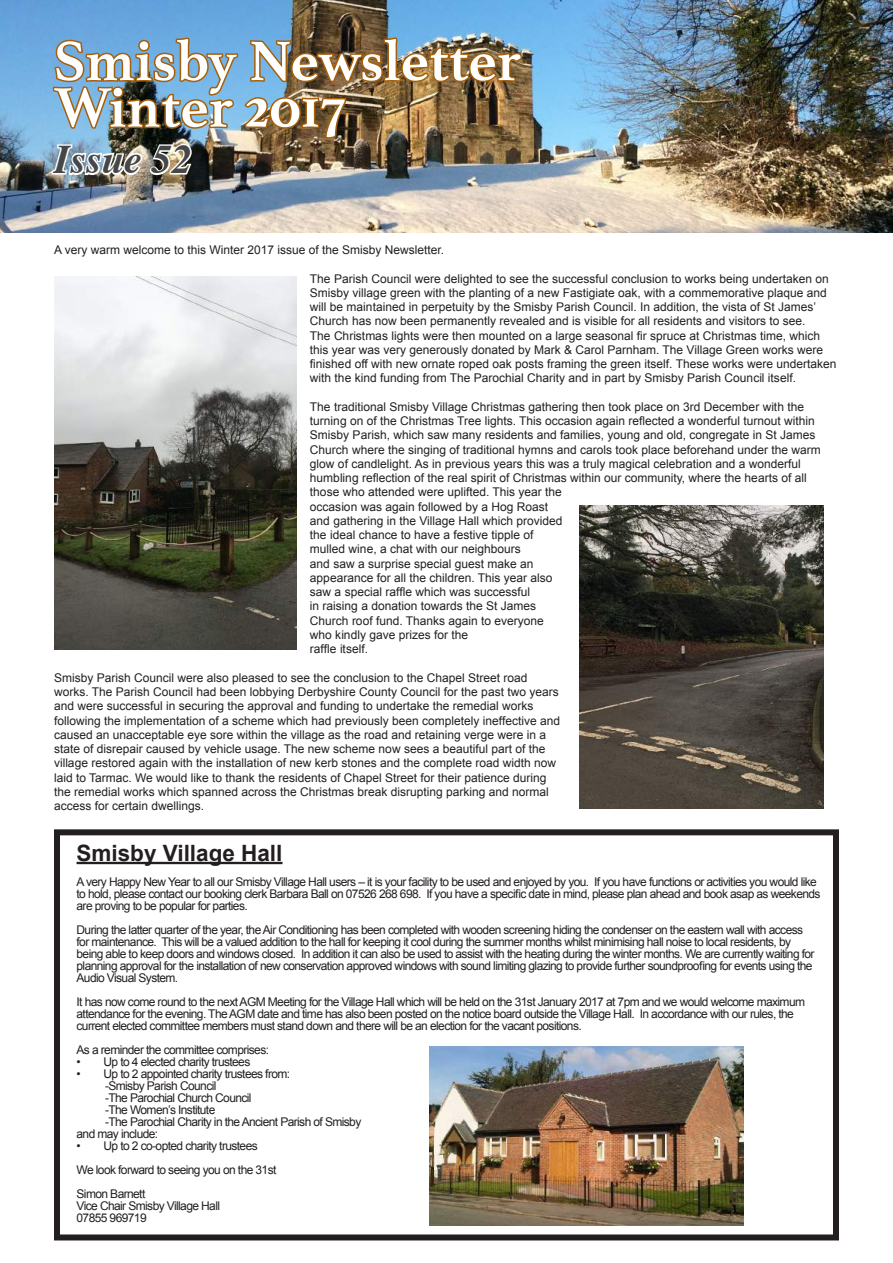
<style>
.page{position:relative;width:893px;height:1263px;background:#fff}
.page>*{position:absolute;margin:0;border:0;box-sizing:border-box;transform-origin:0 0}
.t1{font:700 58.5px/46.5px "Athelas";color:#fff}
.t2{font:italic 700 40.5px "Times";color:#464748}
.t3{font:700 22.5px "Arial";color:#231f20}
.t4{font:12px/14.2px "Arial";color:#231f20}
.t5{font:12px/12px "Arial";letter-spacing:-.05em;color:#231f20}
</style>
<div class="page">
<img style="left:0;top:0;width:893px;height:233px">
<img style="left:54px;top:277px;width:242px;height:373px">
<img style="left:579px;top:506px;width:245px;height:302px">
<div style="left:54px;top:829px;width:785px;height:411px;border:6px solid #231f20"></div>
<hr style="left:77px;top:862px;width:205px;height:2px;background:#231f20">
<img style="left:429px;top:1046px;width:314px;height:180px">
<img style="left:50px;top:9px;width:475px;height:174px">
<h1 class="t1" style="left:54px;top:36px;width:468px">Smisby Newsletter<br>Winter 2017</h1>
<h2 class="t2" style="left:54px;top:121px;width:140px">Issue 52</h2>
<p class="t4" style="left:54px;top:243px;width:392px">A very warm welcome to this Winter 2017 issue of the Smisby Newsletter.</p>
<p class="t4" style="left:310px;top:271px;width:528px">The Parish Council were delighted to see the successful conclusion to works being undertaken on Smisby village green with the planting of a new Fastigiate oak, with a commemorative plaque and will be maintained in perpetuity by the Smisby Parish Council. In addition, the vista of St James’ Church has now been permanently revealed and is visible for all residents and visitors to see.<br>The Christmas lights were then mounted on a large seasonal fir spruce at Christmas time, which this year was very generously donated by Mark &amp; Carol Parnham. The Village Green works were finished off with new ornate roped oak posts framing the green itself. These works were undertaken with the kind funding from The Parochial Charity and in part by Smisby Parish Council itself.</p>
<p class="t4" style="left:310px;top:400px;width:512px">The traditional Smisby Village Christmas gathering then took place on 3rd December with the turning on of the Christmas Tree lights. This occasion again reflected a wonderful turnout within Smisby Parish, which saw many residents and families, young and old, congregate in St James Church where the singing of traditional hymns and carols took place beforehand under the warm glow of candlelight. As in previous years this was a truly magical celebration and a wonderful humbling reflection of the real spirit of Christmas within our community, where the hearts of all those who attended were uplifted. This year the<br>occasion was again followed by a Hog Roast<br>and gathering in the Village Hall which provided<br>the ideal chance to have a festive tipple of<br>mulled wine, a chat with our neighbours<br>and saw a surprise special guest make an<br>appearance for all the children. This year also<br>saw a special raffle which was successful<br>in raising a donation towards the St James<br>Church roof fund. Thanks again to everyone<br>who kindly gave prizes for the<br>raffle itself.</p>
<p class="t4" style="left:54px;top:670px;width:508px">Smisby Parish Council were also pleased to see the conclusion to the Chapel Street road works. The Parish Council had been lobbying Derbyshire County Council for the past two years and were successful in securing the approval and funding to undertake the remedial works following the implementation of a scheme which had previously been completely ineffective and caused an unacceptable eye sore within the village as the road and retaining verge were in a state of disrepair caused by vehicle usage. The new scheme now sees a beautiful part of the village restored again with the installation of new kerb stones and the complete road width now laid to Tarmac. We would like to thank the residents of Chapel Street for their patience during the remedial works which spanned across the Christmas break disrupting parking and normal access for certain dwellings.</p>
<h3 class="t3" style="left:77px;top:838px;width:207px">Smisby Village Hall</h3>
<p class="t5" style="left:77px;top:876px;width:745px">A very Happy New Year to all our Smisby Village Hall users – it is your facility to be used and enjoyed by you. If you have functions or activities you would like to hold, please contact our booking clerk Barbara Ball on 07526 268 698. If you have a specific date in mind, please plan ahead and book asap as weekends are proving to be popular for parties.</p>
<p class="t5" style="left:77px;top:924px;width:740px">During the latter quarter of the year, the Air Conditioning has been completed with wooden screening hiding the condenser on the eastern wall with access for maintenance. This will be a valued addition to the hall for keeping it cool during the summer months whilst minimising hall noise to local residents, by being able to keep doors and windows closed. In addition it can also be used to assist with the heating during the winter months. We are currently waiting for planning approval for the installation of new conservation approved windows with sound limiting glazing to provide further soundproofing for events using the Audio Visual System.</p>
<p class="t5" style="left:77px;top:996px;width:730px">It has now come round to the next AGM Meeting for the Village Hall which will be held on the 31st January 2017 at 7pm and we would welcome maximum attendance for the evening. The AGM date and time has also been posted on the notice board outside the Village Hall. In accordance with our rules, the current elected committee members must stand down and there will be an election for the vacant positions.</p>
<p class="t5" style="left:77px;top:1044px;width:194px">As a reminder the committee comprises:</p>
<p class="t5" style="left:77px;top:1056px;width:175px">• Up to 4 elected charity trustees</p>
<p class="t5" style="left:77px;top:1068px;width:215px">• Up to 2 appointed charity trustees from:</p>
<p class="t5" style="left:105px;top:1080px;width:113px">-Smisby Parish Council</p>
<p class="t5" style="left:105px;top:1092px;width:148px">-The Parochial Church Council</p>
<p class="t5" style="left:105px;top:1104px;width:112px">-The Women’s Institute</p>
<p class="t5" style="left:105px;top:1116px;width:258px">-The Parochial Charity in the Ancient Parish of Smisby</p>
<p class="t5" style="left:77px;top:1128px;width:83px">and may include:</p>
<p class="t5" style="left:77px;top:1134px;width:201px;line-height:24px">• Up to 2 co-opted charity trustees<br>We look forward to seeing you on the 31st<br>Simon Barnett</p>
<p class="t5" style="left:77px;top:1200px;width:145px">Vice Chair Smisby Village Hall<br>07855 969719</p>
</div>
